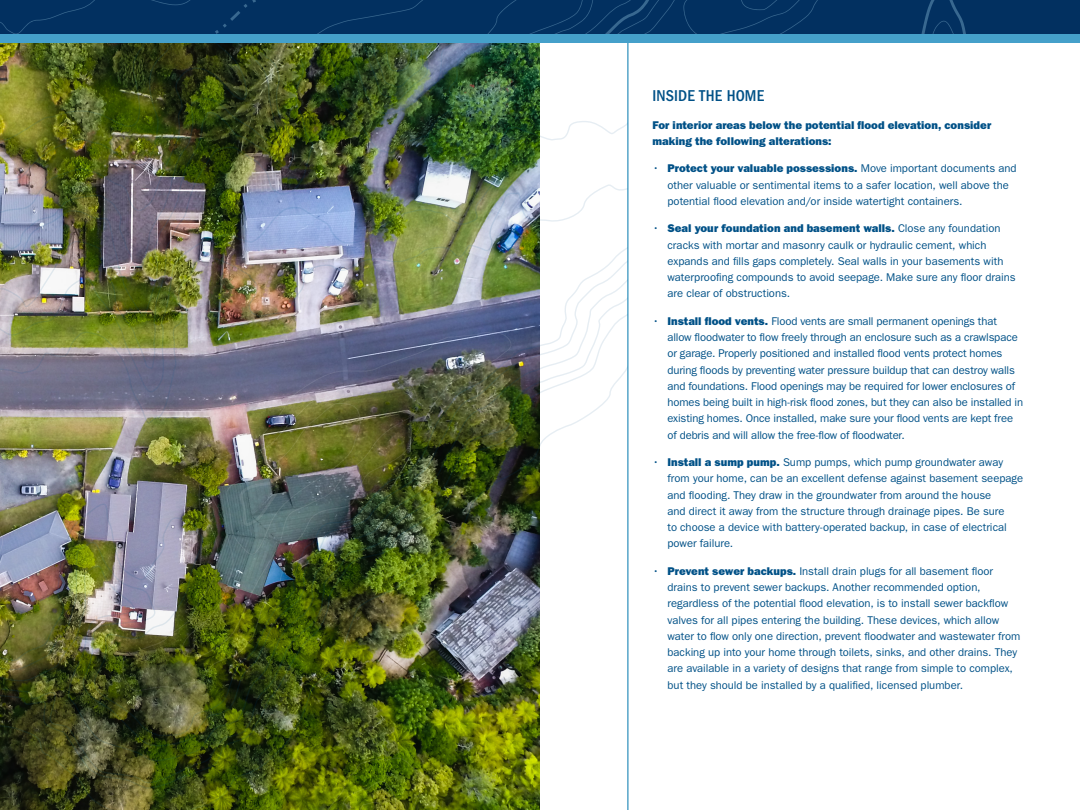
<style>
.page{position:relative;width:1080px;height:810px;background:#fff}
.page>*{position:absolute;margin:0;border:0;box-sizing:border-box;transform-origin:0 0}
.t1{font:500 condensed 16.25px "ITC Franklin Gothic Std";letter-spacing:.01em;color:#005187}
.t2{font:11.25px/16.2px "ITC Franklin Gothic Std";letter-spacing:-.005em;color:#005187}
.t3{font:11.25px/16.2px "ITC Franklin Gothic Std Hvy";letter-spacing:.005em;color:#005187}
.s1{font-family:"ITC Franklin Gothic Std Hvy"}
</style>
<div class="page">
<img style="left:0;top:749px;width:353px;height:61px">
<img style="left:0;top:182px;width:628px;height:567px">
<svg style="left:236px;top:476px;width:54px;height:53px;background:#5b6f72"></svg>
<img style="left:353px;top:461px;width:275px;height:349px">
<hr style="left:628px;top:42px;width:1px;height:768px;background:#0078ae">
<img style="left:0;top:34px;width:1080px;height:148px">
<div style="left:0;top:0;width:1080px;height:34px;background:#023060"></div>
<h2 class="t1" style="left:652px;top:87px;width:113px">INSIDE THE HOME</h2>
<p class="t3" style="left:652px;top:117px;width:340px">For interior areas below the potential flood elevation, consider making the following alterations:</p>
<p class="t2" style="left:667px;top:161px;width:351px;text-indent:-15px">• <span class="s1">Protect your valuable possessions.</span> Move important documents and other valuable or sentimental items to a safer location, well above the potential flood elevation and/or inside watertight containers.</p>
<p class="t2" style="left:667px;top:221px;width:350px;text-indent:-15px">• <span class="s1">Seal your foundation and basement walls.</span> Close any foundation cracks with mortar and masonry caulk or hydraulic cement, which expands and fills gaps completely. Seal walls in your basements with waterproofing compounds to avoid seepage. Make sure any floor drains are clear of obstructions.</p>
<p class="t2" style="left:667px;top:313px;width:357px;text-indent:-15px">• <span class="s1">Install flood vents.</span> Flood vents are small permanent openings that allow floodwater to flow freely through an enclosure such as a crawlspace or garage. Properly positioned and installed flood vents protect homes during floods by preventing water pressure buildup that can destroy walls and foundations. Flood openings may be required for lower enclosures of homes being built in high-risk flood zones, but they can also be installed in existing homes. Once installed, make sure your flood vents are kept free of debris and will allow the free-flow of floodwater.</p>
<p class="t2" style="left:667px;top:454px;width:357px;text-indent:-15px">• <span class="s1">Install a sump pump.</span> Sump pumps, which pump groundwater away from your home, can be an excellent defense against basement seepage and flooding. They draw in the groundwater from around the house<br>and direct it away from the structure through drainage pipes. Be sure<br>to choose a device with battery-operated backup, in case of electrical power failure.</p>
<p class="t2" style="left:667px;top:563px;width:354px;text-indent:-15px">• <span class="s1">Prevent sewer backups.</span> Install drain plugs for all basement floor drains to prevent sewer backups. Another recommended option, regardless of the potential flood elevation, is to install sewer backflow valves for all pipes entering the building. These devices, which allow water to flow only one direction, prevent floodwater and wastewater from backing up into your home through toilets, sinks, and other drains. They are available in a variety of designs that range from simple to complex, but they should be installed by a qualified, licensed plumber.</p>
</div>
